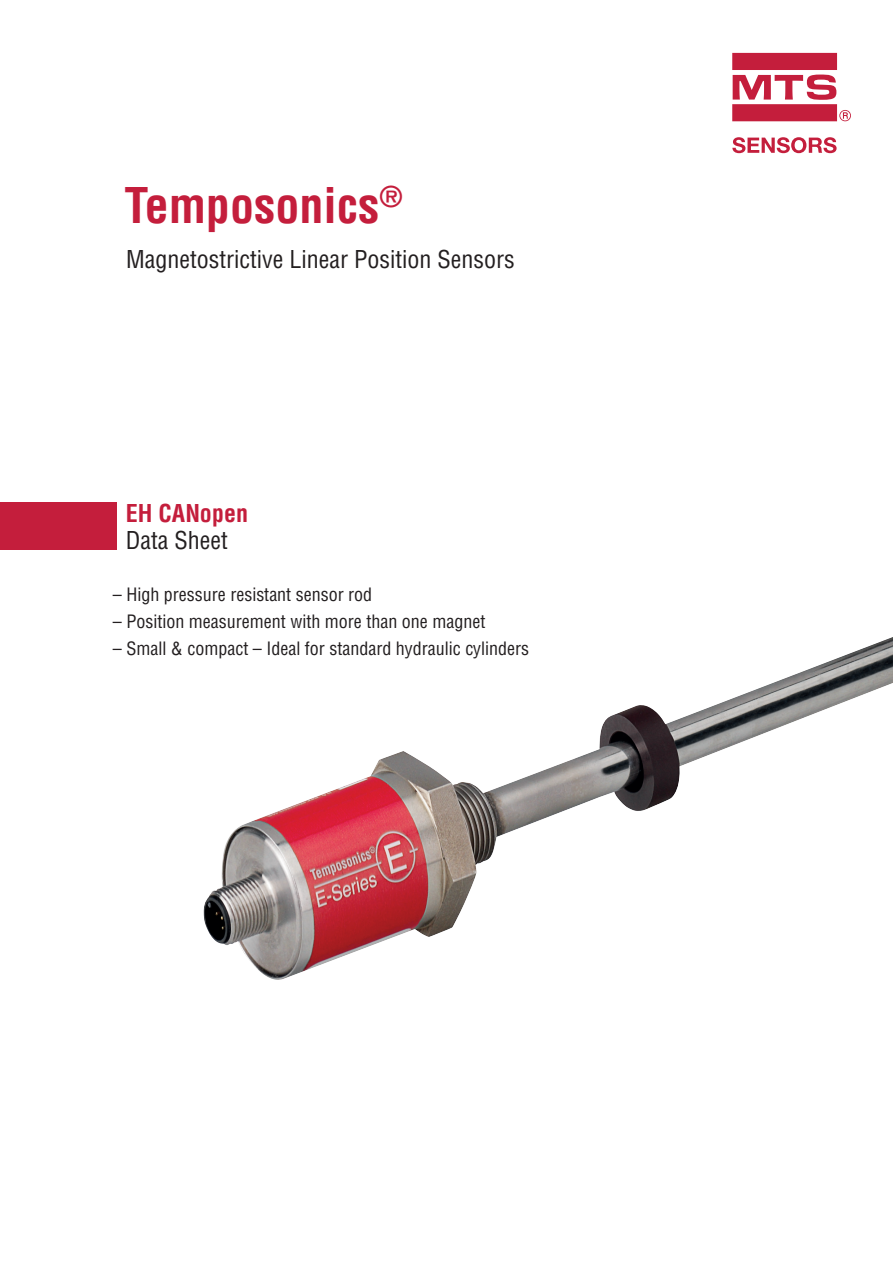
<style>
.page{position:relative;width:893px;height:1263px;background:#fff}
.page>*{position:absolute;margin:0;border:0;box-sizing:border-box;transform-origin:0 0}
.t1{font:700 condensed 48px "Helvetica LT Std";color:#c41e3c}
.t2{font:condensed 24px "Helvetica LT Std";color:#231f20}
.t3{font:700 condensed 24px "Helvetica LT Std";color:#c41e3c}
.t4{font:condensed 18px "Helvetica LT Std";color:#231f20}
</style>
<div class="page">
<svg style="left:732px;top:53px;width:119px;height:68px"></svg>
<svg style="left:732px;top:137px;width:105px;height:16px"></svg>
<div style="left:0;top:503px;width:116px;height:47px;background:#c41e3c"></div>
<img style="left:204px;top:637px;width:689px;height:343px">
<h1 class="t1" style="left:124px;top:175px;width:280px">Temposonics<sup>®</sup></h1>
<h2 class="t2" style="left:126px;top:244px;width:390px">Magnetostrictive Linear Position Sensors</h2>
<h2 class="t3" style="left:126px;top:499px;width:124px">EH CANopen</h2>
<h2 class="t2" style="left:126px;top:526px;width:103px">Data Sheet</h2>
<p class="t4" style="left:113px;top:583px;width:261px">– High pressure resistant sensor rod</p>
<p class="t4" style="left:113px;top:610px;width:374px">– Position measurement with more than one magnet</p>
<p class="t4" style="left:113px;top:637px;width:418px">– Small &amp; compact – Ideal for standard hydraulic cylinders</p>
</div>
